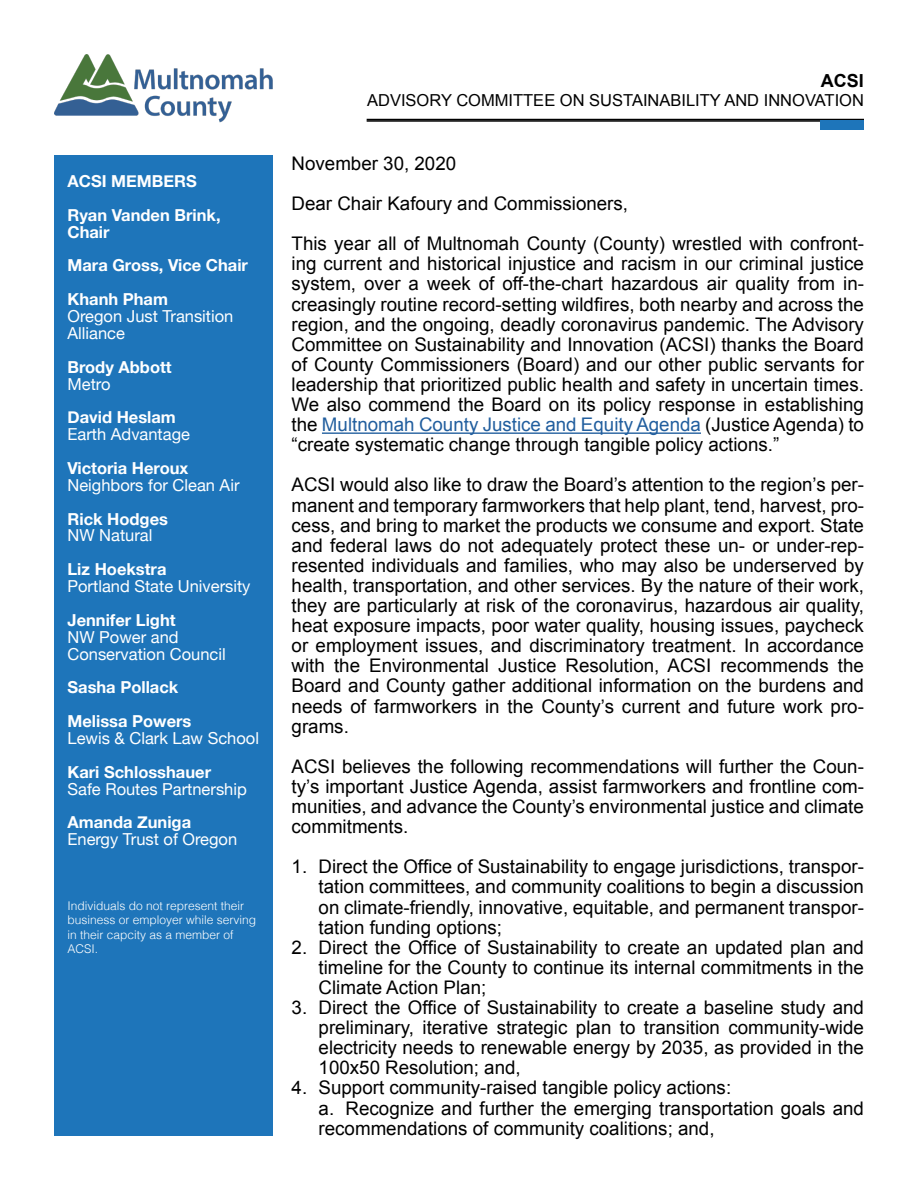
<style>
.page{position:relative;width:918px;height:1188px;background:#fff}
.page>*{position:absolute;margin:0;border:0;box-sizing:border-box;transform-origin:0 0}
.t1{font:18.75px/20.1px "Arial";color:#000;text-align:justify}
.t2{font:700 18px "Arial";color:#000}
.t3{font:16.5px/16.8px "Helvetica Neue";color:#fff}
.t4{font:700 16.5px "Helvetica Neue";color:#fff}
.t5{font:16.5px "Arial";color:#000}
.t6{font:300 12px/14.4px "Helvetica";color:#fff}
.s1{color:#215e9e}
</style>
<div class="page">
<img style="left:54px;top:54px;width:219px;height:68px">
<hr style="left:367px;top:120px;width:497px;height:2px;background:#000">
<div style="left:821px;top:122px;width:43px;height:8px;background:#1e75ba"></div>
<hr style="left:367px;top:119px;width:497px;height:1px;background:#000">
<div style="left:821px;top:120px;width:43px;height:9px;background:#1e75ba"></div>
<div style="left:54px;top:155px;width:218px;height:980px;background:#1e75ba"></div>
<hr style="left:322px;top:432px;width:379px;height:2px;background:#215e9e">
<p class="t4" style="left:68px;top:168px;width:131px">ACSI MEMBERS</p>
<p class="t4" style="left:68px;top:202px;width:155px">Ryan Vanden Brink,</p>
<p class="t4" style="left:68px;top:219px;width:44px">Chair</p>
<p class="t4" style="left:68px;top:253px;width:182px">Mara Gross, Vice Chair</p>
<p class="t4" style="left:68px;top:286px;width:102px">Khanh Pham</p>
<p class="t3" style="left:68px;top:309px;width:167px">Oregon Just Transition<br>Alliance</p>
<p class="t4" style="left:68px;top:354px;width:106px">Brody Abbott</p>
<p class="t3" style="left:68px;top:376px;width:45px">Metro</p>
<p class="t4" style="left:68px;top:405px;width:110px">David Heslam</p>
<p class="t3" style="left:68px;top:427px;width:124px">Earth Advantage</p>
<p class="t4" style="left:68px;top:455px;width:122px">Victoria Heroux</p>
<p class="t3" style="left:68px;top:478px;width:174px">Neighbors for Clean Air</p>
<p class="t4" style="left:68px;top:506px;width:102px">Rick Hodges</p>
<p class="t3" style="left:68px;top:528px;width:86px">NW Natural</p>
<p class="t4" style="left:68px;top:556px;width:100px">Liz Hoekstra</p>
<p class="t3" style="left:68px;top:579px;width:185px">Portland State University</p>
<p class="t4" style="left:68px;top:607px;width:110px">Jennifer Light</p>
<p class="t3" style="left:68px;top:629px;width:113px">NW Power and</p>
<p class="t3" style="left:68px;top:646px;width:160px">Conservation Council</p>
<p class="t4" style="left:68px;top:675px;width:112px">Sasha Pollack</p>
<p class="t4" style="left:68px;top:708px;width:125px">Melissa Powers</p>
<p class="t3" style="left:68px;top:731px;width:193px">Lewis &amp; Clark Law School</p>
<p class="t4" style="left:68px;top:759px;width:145px">Kari Schlosshauer</p>
<p class="t3" style="left:68px;top:781px;width:181px">Safe Routes Partnership</p>
<p class="t4" style="left:68px;top:810px;width:125px">Amanda Zuniga</p>
<p class="t3" style="left:68px;top:832px;width:171px">Energy Trust of Oregon</p>
<p class="t6" style="left:68px;top:898px;width:190px">Individuals do not represent their business or employer while serving in their capcity as a member of<br>ACSI.</p>
<p class="t2" style="left:821px;top:68px;width:45px">ACSI</p>
<p class="t5" style="left:367px;top:90px;width:498px">ADVISORY COMMITTEE ON SUSTAINABILITY AND INNOVATION</p>
<p class="t1" style="left:292px;top:153px;width:166px">November 30, 2020</p>
<p class="t1" style="left:292px;top:194px;width:338px">Dear Chair Kafoury and Commissioners,</p>
<p class="t1" style="left:292px;top:234px;width:574px">This year all of Multnomah County (County) wrestled with confront&shy;ing current and historical injustice and racism in our criminal justice system, over a week of off-the-chart hazardous air quality from in&shy;creasingly routine record-setting wildfires, both nearby and across the region, and the ongoing, deadly coronavirus pandemic. The Advisory Committee on Sustainability and Innovation (ACSI) thanks the Board of County Commissioners (Board) and our other public servants for leadership that prioritized public health and safety in uncertain times.<br>We also commend the Board on its policy response in establishing the <span class="s1">Multnomah County Justice and Equity Agenda</span> (Justice Agenda) to “create systematic change through tangible policy actions.”</p>
<p class="t1" style="left:292px;top:475px;width:574px">ACSI would also like to draw the Board’s attention to the region’s per&shy;manent and temporary farmworkers that help plant, tend, harvest, pro&shy;cess, and bring to market the products we consume and export. State and federal laws do not adequately protect these un- or under-rep&shy;resented individuals and families, who may also be underserved by health, transportation, and other services. By the nature of their work, they are particularly at risk of the coronavirus, hazardous air quality, heat exposure impacts, poor water quality, housing issues, paycheck or employment issues, and discriminatory treatment. In accordance with the Environmental Justice Resolution, ACSI recommends the Board and County gather additional information on the burdens and needs of farmworkers in the County’s current and future work pro&shy;grams.</p>
<p class="t1" style="left:292px;top:756px;width:574px">ACSI believes the following recommendations will further the Coun&shy;ty’s important Justice Agenda, assist farmworkers and frontline com&shy;munities, and advance the County’s environmental justice and climate commitments.</p>
<p class="t1" style="left:319px;top:857px;width:547px;text-indent:-27px">1. Direct the Office of Sustainability to engage jurisdictions, transpor&shy;tation committees, and community coalitions to begin a discussion on climate-friendly, innovative, equitable, and permanent transpor&shy;tation funding options;</p>
<p class="t1" style="left:319px;top:937px;width:547px;text-indent:-27px">2. Direct the Office of Sustainability to create an updated plan and timeline for the County to continue its internal commitments in the Climate Action Plan;</p>
<p class="t1" style="left:319px;top:998px;width:547px;text-indent:-27px">3. Direct the Office of Sustainability to create a baseline study and preliminary, iterative strategic plan to transition community-wide electricity needs to renewable energy by 2035, as provided in the 100x50 Resolution; and,</p>
<p class="t1" style="left:292px;top:1078px;width:441px">4. Support community-raised tangible policy actions:</p>
<p class="t1" style="left:319px;top:1098px;width:547px">a. Recognize and further the emerging transportation goals and recommendations of community coalitions; and,</p>
</div>
